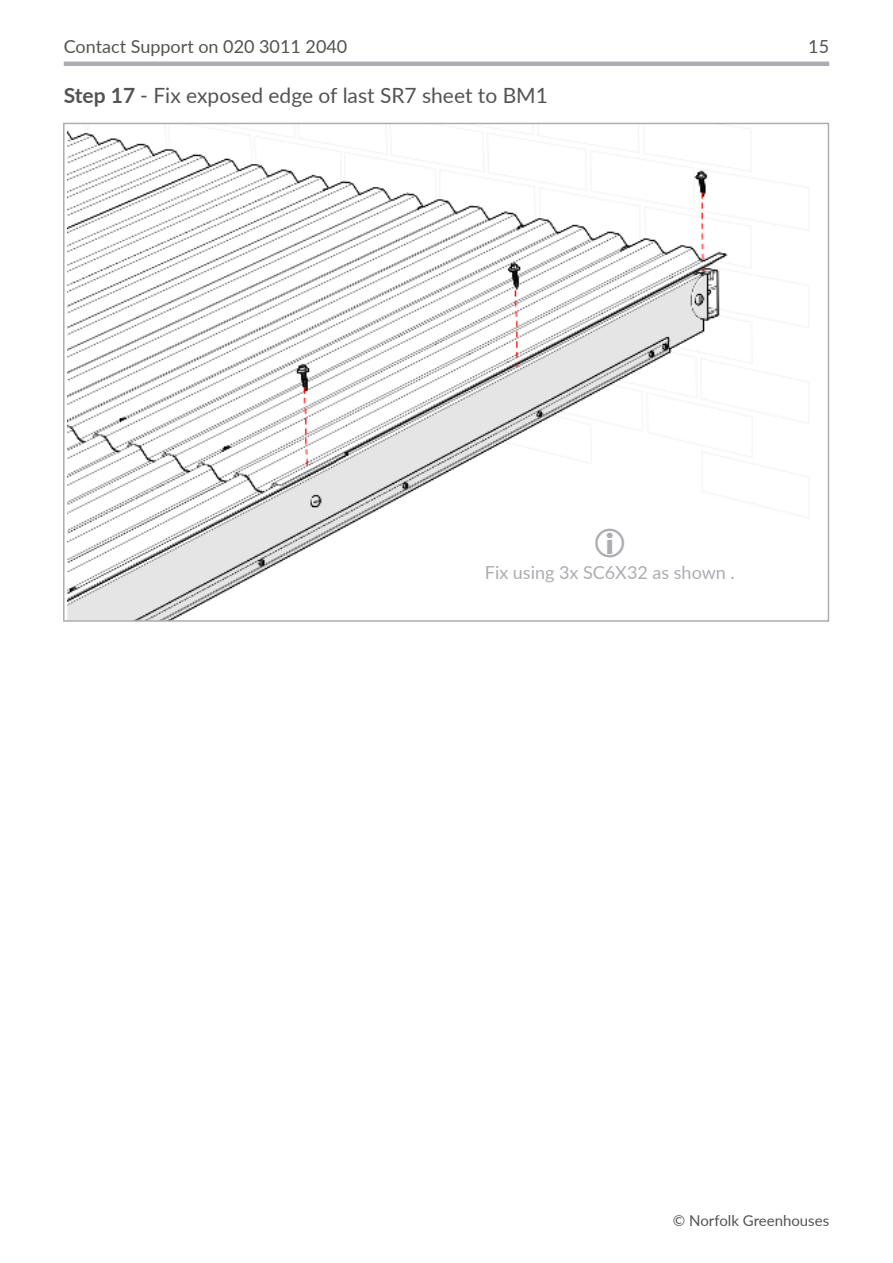
<style>
.page{position:relative;width:893px;height:1263px;background:#fff}
.page>*{position:absolute;margin:0;border:0;box-sizing:border-box;transform-origin:0 0}
.t1{font:21px "Lato";color:#535355}
.t2{font:18px "Lato";color:#535355}
.t3{font:18px "Lato";color:#acadb1}
.t4{font:15px "Lato";color:#535355}
.s1{font-weight:700}
</style>
<div class="page">
<hr style="left:64px;top:62px;width:765px;height:4px;background:#acadb1">
<img style="left:68px;top:130px;width:660px;height:489px">
<svg style="left:595px;top:528px;width:29px;height:30px"></svg>
<p class="t2" style="left:64px;top:33px;width:285px">Contact Support on 020 3011 2040</p>
<p class="t2" style="left:808px;top:33px;width:22px">15</p>
<p class="t1" style="left:64px;top:81px;width:486px"><span class="s1">Step 17</span> - Fix exposed edge of last SR7 sheet to BM1</p>
<p class="t3" style="left:485px;top:560px;width:251px">Fix using 3x SC6X32 as shown .</p>
<p class="t4" style="left:673px;top:1209px;width:158px">© Norfolk Greenhouses</p>
</div>
